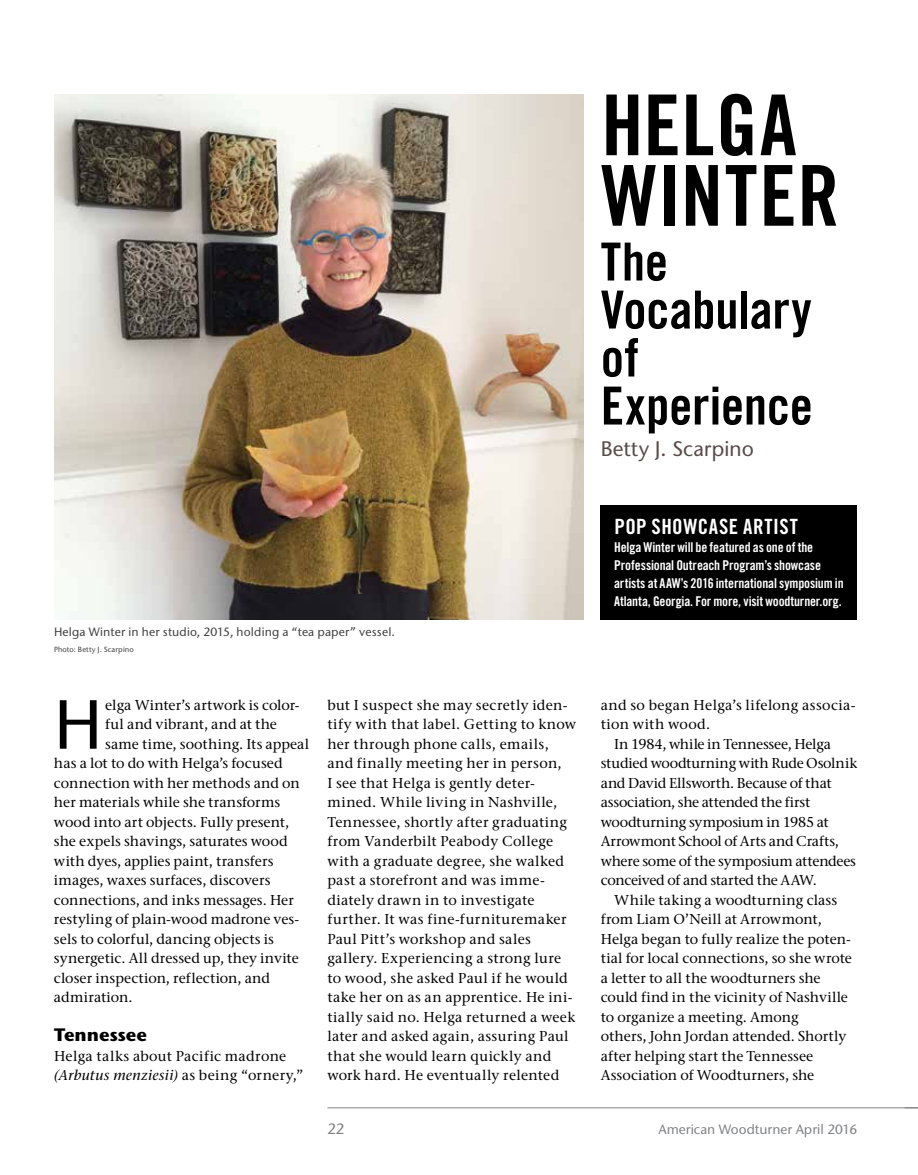
<style>
.page{position:relative;width:918px;height:1175px;background:#fff}
.page>*{position:absolute;margin:0;border:0;box-sizing:border-box;transform-origin:0 0}
.t1{font:84px/70.5px "Trade Gothic Bold Cond Twenty";letter-spacing:.01em;color:#000}
.t2{font:500 69.3px "Stone Sans ITC Pro";color:#000}
.t3{font:52.5px/48px "Trade Gothic Bold Cond Twenty";letter-spacing:-.005em;color:#000}
.t4{font:21px "Trade Gothic Bold Cond Twenty";letter-spacing:.025em;color:#fff}
.t5{font:500 21px "Stone Sans ITC Pro";color:#584b48}
.t6{font:700 18px "Stone Sans ITC Pro";letter-spacing:-.005em;color:#000}
.t7{font:500 15px "Stone Sans ITC Pro";color:#808285}
.t8{font:500 14.25px/19.5px "Stone Serif ITC Pro";letter-spacing:.01em;color:#000}
.t9{font:500 14.25px "Stone Serif ITC Pro";letter-spacing:-.01em;color:#000}
.t10{font:500 14.25px "Stone Serif ITC Pro";letter-spacing:-.015em;color:#000}
.t11{font:500 14.25px "Stone Serif ITC Pro";letter-spacing:-.02em;color:#000}
.t12{font:500 14.25px "Stone Serif ITC Pro";letter-spacing:.03em;color:#000}
.t13{font:13.5px/18px "Trade Gothic Bold Cond Twenty";letter-spacing:-.01em;color:#fff}
.t14{font:500 13.5px "Stone Sans ITC Pro";color:#808285}
.t15{font:500 12px "Stone Sans ITC Pro";letter-spacing:.015em;color:#414042}
.t16{font:500 7.5px "Stone Sans ITC Pro";letter-spacing:.015em;color:#414042}
.s1{font-style:italic}
</style>
<div class="page">
<hr style="left:327px;top:1107px;width:591px;height:1px;background:#808285">
<img style="left:54px;top:94px;width:530px;height:526px">
<div style="left:601px;top:505px;width:256px;height:115px;background:#000"></div>
<h1 class="t1" style="left:601px;top:89px;width:240px">HELGA<br>WINTER</h1>
<h3 class="t3" style="left:601px;top:237px;width:214px">The<br>Vocabulary of<br>Experience</h3>
<h3 class="t5" style="left:601px;top:435px;width:155px">Betty J. Scarpino</h3>
<p class="t15" style="left:54px;top:625px;width:342px">Helga Winter in her studio, 2015, holding a “tea paper” vessel.</p>
<p class="t16" style="left:54px;top:645px;width:81px">Photo: Betty J. Scarpino</p>
<h2 class="t2" style="left:54px;top:682px;width:50px">H</h2>
<p class="t8" style="left:105px;top:695px;width:196px">elga Winter’s artwork is color-</p>
<p class="t8" style="left:105px;top:714px;width:173px">ful and vibrant, and at the</p>
<p class="t8" style="left:105px;top:734px;width:206px">same time, soothing. Its appeal</p>
<p class="t8" style="left:54px;top:753px;width:230px">has a lot to do with Helga’s focused</p>
<p class="t8" style="left:54px;top:773px;width:247px">connection with her methods and on</p>
<p class="t8" style="left:54px;top:792px;width:228px">her materials while she transforms</p>
<p class="t8" style="left:54px;top:812px;width:237px">wood into art objects. Fully present,</p>
<p class="t8" style="left:54px;top:831px;width:235px">she expels shavings, saturates wood</p>
<p class="t8" style="left:54px;top:851px;width:221px">with dyes, applies paint, transfers</p>
<p class="t8" style="left:54px;top:870px;width:218px">images, waxes surfaces, discovers</p>
<p class="t8" style="left:54px;top:890px;width:241px">connections, and inks messages. Her</p>
<p class="t8" style="left:54px;top:909px;width:247px">restyling of plain-wood madrone ves-</p>
<p class="t8" style="left:54px;top:929px;width:222px">sels to colorful, dancing objects is</p>
<p class="t8" style="left:54px;top:948px;width:246px">synergetic. All dressed up, they invite</p>
<p class="t8" style="left:54px;top:968px;width:218px">closer inspection, reflection, and</p>
<p class="t8" style="left:54px;top:987px;width:80px">admiration.</p>
<p class="t6" style="left:54px;top:1023px;width:95px">Tennessee</p>
<p class="t8" style="left:54px;top:1045px;width:251px">Helga talks about Pacific madrone <span class="s1">(Arbutus menziesii)</span> as being “ornery,”</p>
<p class="t8" style="left:327px;top:695px;width:250px">but I suspect she may secretly iden&shy;tify with that label. Getting to know her through phone calls, emails, and finally meeting her in person,<br>I see that Helga is gently deter&shy;mined. While living in Nashville, Tennessee, shortly after graduating from Vanderbilt Peabody College with a graduate degree, she walked past a storefront and was imme&shy;diately drawn in to investigate further. It was fine-furnituremaker Paul Pitt’s workshop and sales gallery. Experiencing a strong lure to wood, she asked Paul if he would take her on as an apprentice. He ini&shy;tially said no. Helga returned a week later and asked again, assuring Paul that she would learn quickly and work hard. He eventually relented</p>
<h3 class="t4" style="left:614px;top:514px;width:185px">POP SHOWCASE ARTIST</h3>
<p class="t13" style="left:614px;top:538px;width:231px">Helga Winter will be featured as one of the Professional Outreach Program’s showcase artists at AAW’s 2016 international symposium in Atlanta, Georgia. For more, visit woodturner.org.</p>
<p class="t8" style="left:601px;top:695px;width:256px">and so began Helga’s lifelong associa-</p>
<p class="t12" style="left:601px;top:715px;width:111px">tion with wood.</p>
<p class="t10" style="left:614px;top:735px;width:218px">In 1984, while in Tennessee, Helga</p>
<p class="t9" style="left:601px;top:754px;width:258px">studied woodturning with Rude Osolnik</p>
<p class="t10" style="left:601px;top:774px;width:232px">and David Ellsworth. Because of that</p>
<p class="t10" style="left:601px;top:793px;width:211px">association, she attended the first</p>
<p class="t9" style="left:601px;top:813px;width:230px">woodturning symposium in 1985 at</p>
<p class="t9" style="left:601px;top:832px;width:240px">Arrowmont School of Arts and Crafts,</p>
<p class="t11" style="left:601px;top:852px;width:257px">where some of the symposium attendees</p>
<p class="t11" style="left:601px;top:871px;width:218px">conceived of and started the AAW.</p>
<p class="t8" style="left:614px;top:890px;width:225px">While taking a woodturning class</p>
<p class="t8" style="left:601px;top:909px;width:223px">from Liam O’Neill at Arrowmont,</p>
<p class="t8" style="left:601px;top:929px;width:252px">Helga began to fully realize the poten-</p>
<p class="t8" style="left:601px;top:948px;width:253px">tial for local connections, so she wrote</p>
<p class="t8" style="left:601px;top:968px;width:221px">a letter to all the woodturners she</p>
<p class="t8" style="left:601px;top:987px;width:249px">could find in the vicinity of Nashville</p>
<p class="t8" style="left:601px;top:1007px;width:200px">to organize a meeting. Among</p>
<p class="t8" style="left:601px;top:1026px;width:247px">others, John Jordan attended. Shortly</p>
<p class="t8" style="left:601px;top:1046px;width:214px">after helping start the Tennessee</p>
<p class="t8" style="left:601px;top:1065px;width:215px">Association of Woodturners, she</p>
<p class="t7" style="left:327px;top:1119px;width:19px">22</p>
<p class="t14" style="left:659px;top:1120px;width:200px">American Woodturner April 2016</p>
</div>
